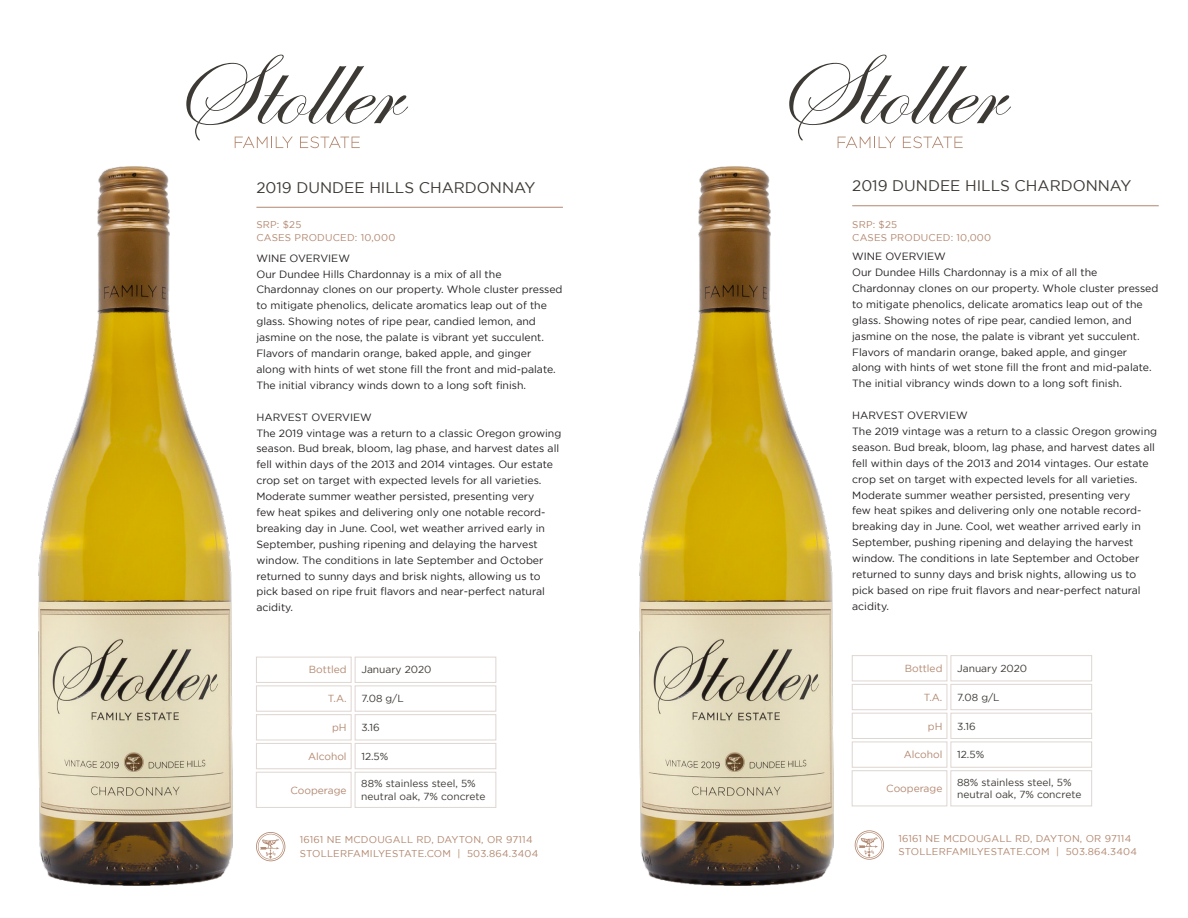
<style>
.page{position:relative;width:1188px;height:918px;background:#fff}
.page>*{position:absolute;margin:0;border:0;box-sizing:border-box;transform-origin:0 0}
.t1{font:15.3px "Gotham";color:#3d3934}
.t2{font:10.5px/15.9px "Gotham";color:#231f20}
.t3{font:10.2px/12.3px "Gotham";color:#3d3934}
.t4{font:10.2px "Gotham";color:#b2876f}
.t5{font:9.9px/13.5px "Gotham";letter-spacing:.02em;color:#b2876f}
</style>
<div class="page">
<svg style="left:186px;top:55px;width:222px;height:93px"></svg>
<hr style="left:256px;top:207px;width:307px;height:1px;background:#b2876f">
<div style="left:256px;top:657px;width:95px;height:26px;border:1px solid #ded6d1"></div>
<div style="left:355px;top:657px;width:141px;height:26px;border:1px solid #ded6d1"></div>
<div style="left:256px;top:714px;width:95px;height:26px;border:1px solid #ded6d1"></div>
<div style="left:355px;top:714px;width:141px;height:26px;border:1px solid #ded6d1"></div>
<div style="left:256px;top:743px;width:95px;height:26px;border:1px solid #ded6d1"></div>
<div style="left:355px;top:743px;width:141px;height:26px;border:1px solid #ded6d1"></div>
<div style="left:256px;top:686px;width:95px;height:26px;border:1px solid #ded6d1"></div>
<div style="left:355px;top:686px;width:141px;height:26px;border:1px solid #ded6d1"></div>
<svg style="left:256px;top:832px;width:29px;height:29px"></svg>
<svg style="left:789px;top:55px;width:222px;height:93px"></svg>
<hr style="left:852px;top:205px;width:307px;height:1px;background:#b2876f">
<div style="left:852px;top:655px;width:95px;height:26px;border:1px solid #ded6d1"></div>
<div style="left:951px;top:655px;width:141px;height:26px;border:1px solid #ded6d1"></div>
<div style="left:852px;top:713px;width:95px;height:26px;border:1px solid #ded6d1"></div>
<div style="left:951px;top:713px;width:141px;height:26px;border:1px solid #ded6d1"></div>
<div style="left:852px;top:742px;width:95px;height:26px;border:1px solid #ded6d1"></div>
<div style="left:951px;top:742px;width:141px;height:26px;border:1px solid #ded6d1"></div>
<div style="left:852px;top:684px;width:95px;height:26px;border:1px solid #ded6d1"></div>
<div style="left:951px;top:684px;width:141px;height:26px;border:1px solid #ded6d1"></div>
<svg style="left:855px;top:830px;width:29px;height:30px"></svg>
<img style="left:39px;top:167px;width:193px;height:718px">
<img style="left:640px;top:167px;width:193px;height:718px">
<div style="left:256px;top:772px;width:95px;height:36px;border:1px solid #ded6d1"></div>
<div style="left:355px;top:772px;width:141px;height:36px;border:1px solid #ded6d1"></div>
<div style="left:852px;top:770px;width:95px;height:36px;border:1px solid #ded6d1"></div>
<div style="left:951px;top:770px;width:141px;height:36px;border:1px solid #ded6d1"></div>
<h1 class="t1" style="left:256px;top:179px;width:281px">2019 DUNDEE HILLS CHARDONNAY</h1>
<h1 class="t1" style="left:852px;top:177px;width:281px">2019 DUNDEE HILLS CHARDONNAY</h1>
<p class="t5" style="left:256px;top:217px;width:141px">SRP: $25<br>CASES PRODUCED: 10,000</p>
<p class="t5" style="left:852px;top:217px;width:141px">SRP: $25<br>CASES PRODUCED: 10,000</p>
<p class="t2" style="left:256px;top:250px;width:308px">WINE OVERVIEW<br>Our Dundee Hills Chardonnay is a mix of all the Chardonnay clones on our property. Whole cluster pressed to mitigate phenolics, delicate aromatics leap out of the glass. Showing notes of ripe pear, candied lemon, and jasmine on the nose, the palate is vibrant yet succulent.<br>Flavors of mandarin orange, baked apple, and ginger along with hints of wet stone fill the front and mid-palate.<br>The initial vibrancy winds down to a long soft finish.</p>
<p class="t2" style="left:256px;top:409px;width:306px">HARVEST OVERVIEW<br>The 2019 vintage was a return to a classic Oregon growing season. Bud break, bloom, lag phase, and harvest dates all fell within days of the 2013 and 2014 vintages. Our estate crop set on target with expected levels for all varieties.<br>Moderate summer weather persisted, presenting very<br>few heat spikes and delivering only one notable record&shy;breaking day in June. Cool, wet weather arrived early in September, pushing ripening and delaying the harvest window. The conditions in late September and October returned to sunny days and brisk nights, allowing us to pick based on ripe fruit flavors and near-perfect natural acidity.</p>
<p class="t4" style="left:309px;top:664px;width:39px">Bottled</p>
<p class="t3" style="left:361px;top:664px;width:72px">January 2020</p>
<p class="t4" style="left:328px;top:693px;width:20px">T.A.</p>
<p class="t3" style="left:361px;top:692px;width:44px">7.08 g/L</p>
<p class="t4" style="left:332px;top:722px;width:16px">pH</p>
<p class="t3" style="left:361px;top:721px;width:20px">3.16</p>
<p class="t4" style="left:308px;top:751px;width:40px">Alcohol</p>
<p class="t3" style="left:361px;top:750px;width:29px">12.5%</p>
<p class="t2" style="left:852px;top:248px;width:308px">WINE OVERVIEW<br>Our Dundee Hills Chardonnay is a mix of all the Chardonnay clones on our property. Whole cluster pressed to mitigate phenolics, delicate aromatics leap out of the glass. Showing notes of ripe pear, candied lemon, and jasmine on the nose, the palate is vibrant yet succulent.<br>Flavors of mandarin orange, baked apple, and ginger along with hints of wet stone fill the front and mid-palate.<br>The initial vibrancy winds down to a long soft finish.</p>
<p class="t2" style="left:852px;top:407px;width:306px">HARVEST OVERVIEW<br>The 2019 vintage was a return to a classic Oregon growing season. Bud break, bloom, lag phase, and harvest dates all fell within days of the 2013 and 2014 vintages. Our estate crop set on target with expected levels for all varieties.<br>Moderate summer weather persisted, presenting very<br>few heat spikes and delivering only one notable record&shy;breaking day in June. Cool, wet weather arrived early in September, pushing ripening and delaying the harvest window. The conditions in late September and October returned to sunny days and brisk nights, allowing us to pick based on ripe fruit flavors and near-perfect natural acidity.</p>
<p class="t4" style="left:905px;top:663px;width:39px">Bottled</p>
<p class="t3" style="left:957px;top:662px;width:72px">January 2020</p>
<p class="t4" style="left:924px;top:692px;width:20px">T.A.</p>
<p class="t3" style="left:957px;top:691px;width:44px">7.08 g/L</p>
<p class="t4" style="left:928px;top:720px;width:16px">pH</p>
<p class="t3" style="left:957px;top:720px;width:20px">3.16</p>
<p class="t4" style="left:904px;top:749px;width:40px">Alcohol</p>
<p class="t3" style="left:957px;top:748px;width:29px">12.5%</p>
<p class="t4" style="left:290px;top:784px;width:58px">Cooperage</p>
<p class="t3" style="left:361px;top:778px;width:126px">88% stainless steel, 5% neutral oak, 7% concrete</p>
<p class="t4" style="left:886px;top:783px;width:58px">Cooperage</p>
<p class="t3" style="left:957px;top:776px;width:126px">88% stainless steel, 5% neutral oak, 7% concrete</p>
<p class="t5" style="left:300px;top:833px;width:240px">16161 NE MCDOUGALL RD, DAYTON, OR 97114<br>STOLLERFAMILYESTATE.COM | 503.864.3404</p>
<p class="t5" style="left:898px;top:831px;width:240px">16161 NE MCDOUGALL RD, DAYTON, OR 97114<br>STOLLERFAMILYESTATE.COM | 503.864.3404</p>
</div>
